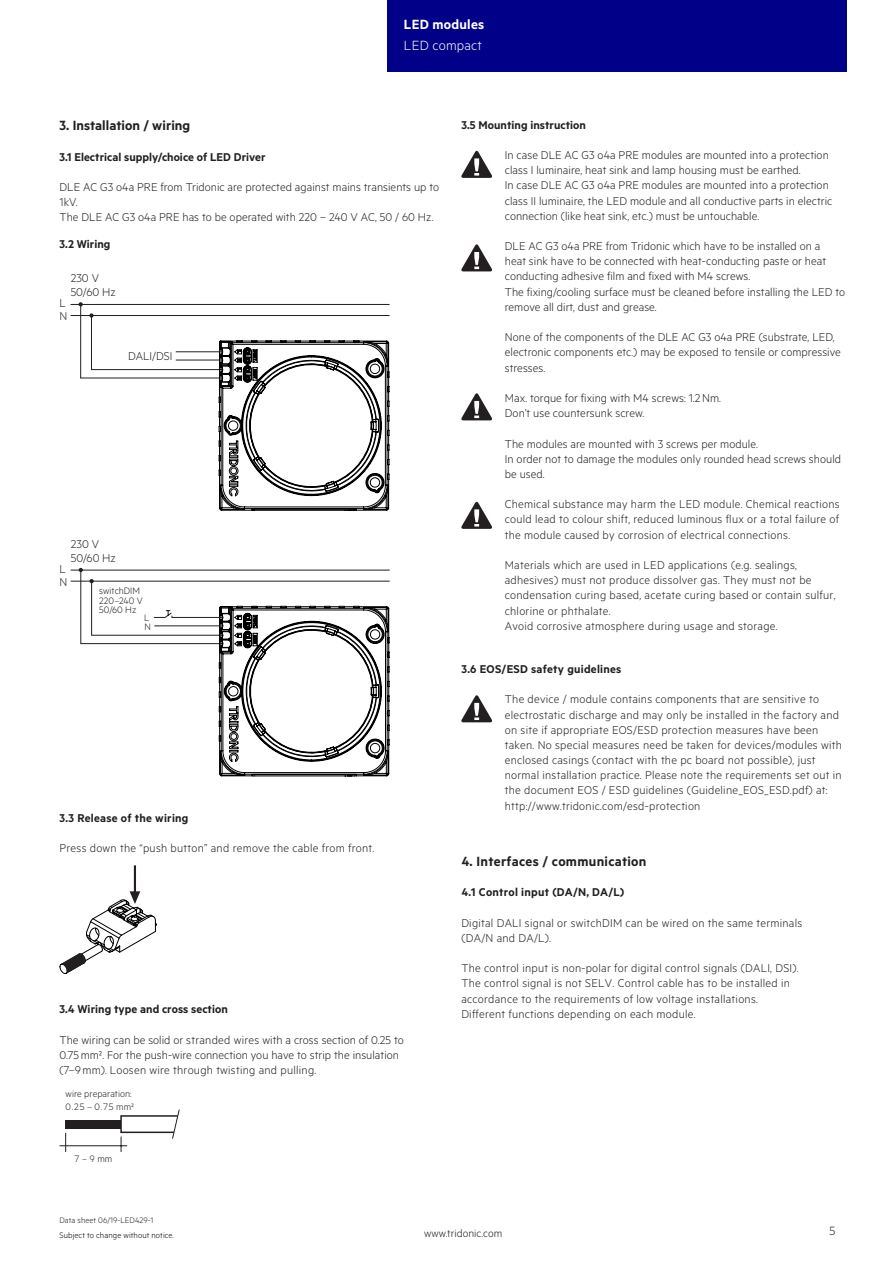
<style>
.page{position:relative;width:893px;height:1263px;background:#fff}
.page>*{position:absolute;margin:0;border:0;box-sizing:border-box;transform-origin:0 0}
.t1{font:15px "Tridonic Metric Print Semi";letter-spacing:.02em;color:#231f20}
.t2{font:15px "Tridonic Metric Print Semi";letter-spacing:.015em;color:#fff}
.t3{font:15px "Tridonic Metric Print Light";letter-spacing:.015em;color:#fff}
.t4{font:13.5px "Tridonic Metric Print Light";color:#231f20}
.t5{font:12.75px/15.1px "Tridonic Metric Print Light";letter-spacing:.02em;color:#231f20}
.t6{font:12.75px "Tridonic Metric Print Semi";letter-spacing:.005em;color:#231f20}
.t7{font:12px "Tridonic Metric Print Light";letter-spacing:.005em;color:#231f20}
.t8{font:10.5px/9.6px "Tridonic Metric Print Light";letter-spacing:.005em;color:#231f20}
.t9{font:9px "Tridonic Metric Print Light";letter-spacing:.01em;color:#000}
.t10{font:9px "Tridonic Metric Print Light";letter-spacing:.005em;color:#231f20}
</style>
<div class="page">
<div style="left:387px;top:0;width:459px;height:72px;background:#008"></div>
<svg style="left:461px;top:151px;width:31px;height:27px"></svg>
<svg style="left:461px;top:244px;width:31px;height:27px"></svg>
<svg style="left:461px;top:695px;width:31px;height:27px"></svg>
<svg style="left:461px;top:393px;width:31px;height:27px"></svg>
<svg style="left:461px;top:502px;width:31px;height:27px"></svg>
<hr style="left:134px;top:865px;width:2px;height:30px;background:#231f20">
<svg style="left:60px;top:891px;width:97px;height:83px"></svg>
<hr style="left:71px;top:304px;width:318px;height:1px;background:#231f20">
<hr style="left:71px;top:315px;width:318px;height:1px;background:#231f20">
<svg style="left:79px;top:302px;width:310px;height:209px"></svg>
<hr style="left:176px;top:351px;width:46px;height:1px;background:#231f20">
<hr style="left:176px;top:360px;width:46px;height:1px;background:#231f20">
<hr style="left:71px;top:570px;width:318px;height:1px;background:#231f20">
<hr style="left:71px;top:581px;width:318px;height:1px;background:#231f20">
<svg style="left:79px;top:568px;width:311px;height:209px"></svg>
<div style="left:66px;top:1120px;width:55px;height:8px;background:#231f20"></div>
<svg style="left:65px;top:1133px;width:1px;height:19px"></svg>
<hr style="left:60px;top:1145px;width:67px;height:1px;background:#231f20">
<svg style="left:120px;top:1109px;width:60px;height:43px"></svg>
<p class="t2" style="left:404px;top:15px;width:82px">LED modules</p>
<p class="t3" style="left:404px;top:37px;width:80px">LED compact</p>
<p class="t1" style="left:60px;top:117px;width:132px">3. Installation / wiring</p>
<p class="t6" style="left:60px;top:149px;width:208px">3.1 Electrical supply/choice of LED Driver</p>
<p class="t5" style="left:60px;top:179px;width:381px">DLE AC G3 o4a PRE from Tridonic are protected against mains transients up to<br>1kV.<br>The DLE AC G3 o4a PRE has to be operated with 220 – 240 V AC, 50 / 60 Hz.</p>
<p class="t6" style="left:60px;top:236px;width:52px">3.2 Wiring</p>
<p class="t5" style="left:71px;top:270px;width:30px">230 V</p>
<p class="t5" style="left:71px;top:284px;width:47px">50/60 Hz</p>
<p class="t5" style="left:59px;top:296px;width:9px;line-height:13px">L<br>N</p>
<p class="t5" style="left:128px;top:348px;width:46px">DALI/DSI</p>
<p class="t5" style="left:71px;top:536px;width:30px">230 V</p>
<p class="t5" style="left:71px;top:550px;width:47px">50/60 Hz</p>
<p class="t8" style="left:99px;top:586px;width:45px">switchDIM<br>220–240 V<br>50/60 Hz</p>
<p class="t5" style="left:60px;top:562px;width:9px;line-height:13px">L<br>N</p>
<p class="t8" style="left:144px;top:613px;width:7px">L</p>
<p class="t8" style="left:144px;top:621px;width:8px">N</p>
<p class="t6" style="left:60px;top:810px;width:130px">3.3 Release of the wiring</p>
<p class="t5" style="left:60px;top:840px;width:316px">Press down the “push button” and remove the cable from front.</p>
<p class="t6" style="left:60px;top:1001px;width:170px">3.4 Wiring type and cross section</p>
<p class="t5" style="left:60px;top:1031px;width:346px">The wiring can be solid or stranded wires with a cross section of 0.25 to<br>0.75mm². For the push-wire connection you have to strip the insulation (7–9mm). Loosen wire through twisting and pulling.</p>
<p class="t8" style="left:66px;top:1089px;width:68px">wire preparation:</p>
<p class="t8" style="left:87px;top:1101px;width:48px">– mm²</p>
<p class="t8" style="left:82px;top:1153px;width:32px">– mm</p>
<p class="t10" style="left:60px;top:1215px;width:95px">Data sheet 06/19-LED429-1</p>
<p class="t6" style="left:461px;top:117px;width:126px">3.5 Mounting instruction</p>
<p class="t5" style="left:505px;top:147px;width:329px">In case DLE AC G3 o4a PRE modules are mounted into a protection class I luminaire, heat sink and lamp housing must be earthed.<br>In case DLE AC G3 o4a PRE modules are mounted into a protection class II luminaire, the LED module and all conductive parts in electric connection (like heat sink, etc.) must be untouchable.</p>
<p class="t5" style="left:505px;top:238px;width:342px">DLE AC G3 o4a PRE from Tridonic which have to be installed on a<br>heat sink have to be connected with heat-conducting paste or heat conducting adhesive film and fixed with M4 screws.<br>The fixing/cooling surface must be cleaned before installing the LED to remove all dirt, dust and grease.</p>
<p class="t5" style="left:505px;top:329px;width:338px">None of the components of the DLE AC G3 o4a PRE (substrate, LED, electronic components etc.) may be exposed to tensile or compressive stresses.</p>
<p class="t5" style="left:505px;top:390px;width:218px">Max. torque for fixing with M4 screws: 1.2Nm.<br>Don’t use countersunk screw.</p>
<p class="t5" style="left:505px;top:436px;width:338px">The modules are mounted with 3 screws per module.<br>In order not to damage the modules only rounded head screws should be used.</p>
<p class="t5" style="left:505px;top:496px;width:336px;text-align:justify">Chemical substance may harm the LED module. Chemical reactions could lead to colour shift, reduced luminous flux or a total failure of the module caused by corrosion of electrical connections.</p>
<p class="t5" style="left:505px;top:557px;width:332px">Materials which are used in LED applications (e.g. sealings, adhesives) must not produce dissolver gas. They must not be condensation curing based, acetate curing based or contain sulfur, chlorine or phthalate.<br>Avoid corrosive atmosphere during usage and storage.</p>
<p class="t6" style="left:461px;top:661px;width:162px">3.6 EOS/ESD safety guidelines</p>
<p class="t5" style="left:505px;top:691px;width:339px">The device / module contains components that are sensitive to electrostatic discharge and may only be installed in the factory and on site if appropriate EOS/ESD protection measures have been taken. No special measures need be taken for devices/modules with enclosed casings (contact with the pc board not possible), just normal installation practice. Please note the requirements set out in the document EOS / ESD guidelines (Guideline_EOS_ESD.pdf) at: http://www.tridonic.com/esd-protection</p>
<p class="t1" style="left:461px;top:852px;width:187px">4. Interfaces / communication</p>
<p class="t6" style="left:461px;top:885px;width:164px">4.1 Control input (DA/N, DA/L)</p>
<p class="t5" style="left:461px;top:914px;width:342px">Digital DALI signal or switchDIM can be wired on the same terminals (DA/N and DA/L).</p>
<p class="t5" style="left:461px;top:960px;width:339px">The control input is non-polar for digital control signals (DALI, DSI).<br>The control signal is not SELV. Control cable has to be installed in accordance to the requirements of low voltage installations.<br>Different functions depending on each module.</p>
<p class="t9" style="left:60px;top:1229px;width:116px">Subject to change without notice.</p>
<p class="t7" style="left:424px;top:1227px;width:80px">www.tridonic.com</p>
<p class="t4" style="left:829px;top:1223px;width:7px">5</p>
</div>
